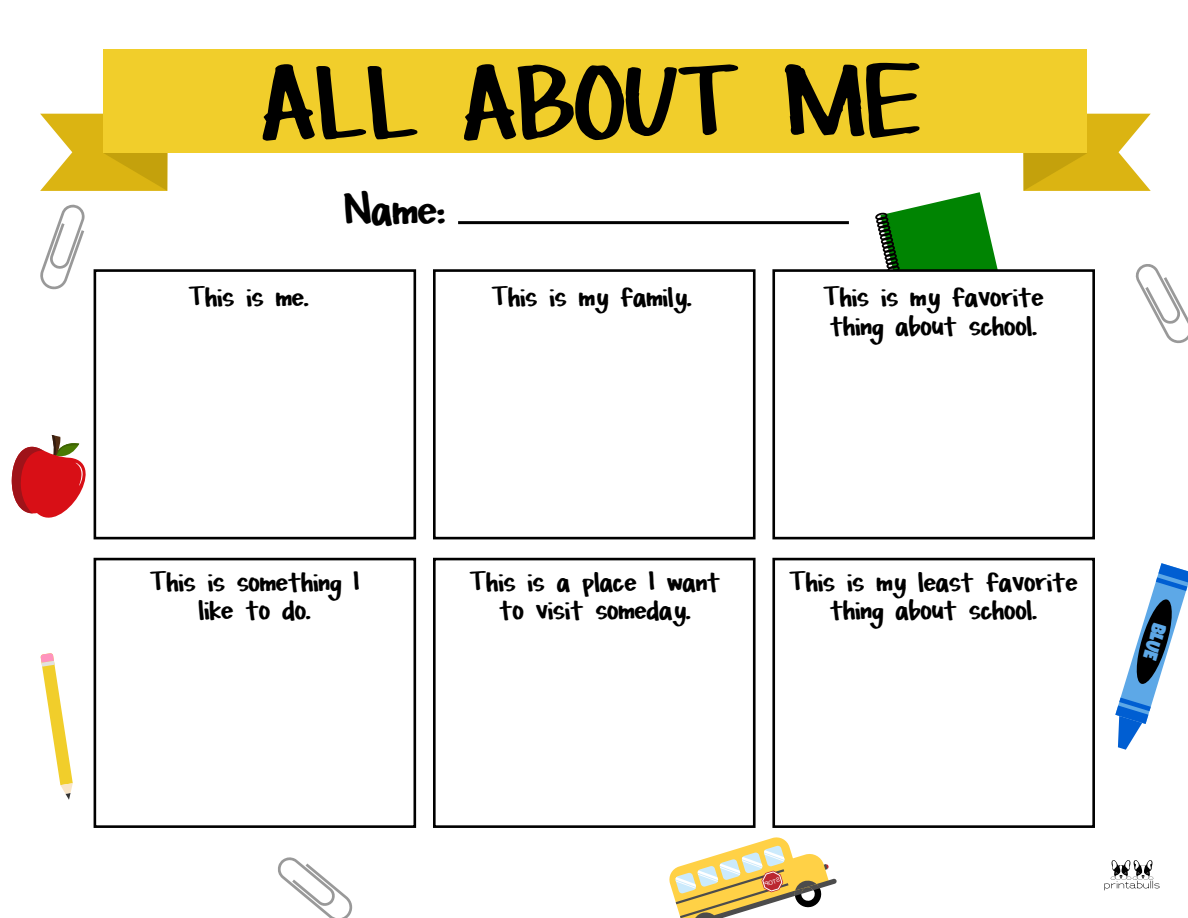
<style>
.page{position:relative;width:1188px;height:918px;background:#fff}
.page>*{position:absolute;margin:0;border:0;box-sizing:border-box;transform-origin:0 0}
.t1{font:77.25px "Pea Missywitha Marker";color:#000}
.t2{font:33.3px "Pea Missywitha Marker";color:#000}
.t3{font:21px/28.5px "Pea Missywitha Marker";color:#000;text-align:center}
.t4{font:19.95px "Luckiest Guy";color:#5da8e7;scale:.87 1}
</style>
<div class="page">
<svg style="left:875px;top:192px;width:123px;height:77px"></svg>
<svg style="left:41px;top:653px;width:32px;height:147px"></svg>
<svg style="left:1104px;top:860px;width:56px;height:30px"></svg>
<svg style="left:40px;top:114px;width:127px;height:77px"></svg>
<svg style="left:1023px;top:114px;width:128px;height:77px"></svg>
<div style="left:103px;top:49px;width:984px;height:104px;background:#f1ce2b"></div>
<hr style="left:458px;top:221px;width:391px;height:3px;background:#000">
<div style="left:94px;top:269px;width:322px;height:270px;background:#fff;border:3px solid #000"></div>
<div style="left:433px;top:269px;width:323px;height:270px;background:#fff;border:3px solid #000"></div>
<div style="left:772px;top:269px;width:323px;height:270px;background:#fff;border:3px solid #000"></div>
<div style="left:94px;top:558px;width:322px;height:270px;background:#fff;border:3px solid #000"></div>
<div style="left:433px;top:558px;width:323px;height:270px;background:#fff;border:3px solid #000"></div>
<div style="left:772px;top:558px;width:323px;height:270px;background:#fff;border:3px solid #000"></div>
<svg style="left:11px;top:433px;width:99px;height:103px"></svg>
<svg style="left:1115px;top:563px;width:73px;height:187px"></svg>
<svg style="left:40px;top:205px;width:45px;height:85px"></svg>
<svg style="left:278px;top:857px;width:75px;height:61px"></svg>
<svg style="left:1135px;top:264px;width:53px;height:80px"></svg>
<svg style="left:669px;top:837px;width:168px;height:81px"></svg>
<h1 class="t1" style="left:263px;top:61px;width:660px">ALL ABOUT ME</h1>
<h2 class="t2" style="left:344px;top:190px;width:103px">Name:</h2>
<p class="t3" style="left:189px;top:286px;width:122px">This is me.</p>
<p class="t3" style="left:492px;top:286px;width:202px">This is my family.</p>
<p class="t3" style="left:823px;top:286px;width:222px">This is my favorite thing about school.</p>
<p class="t3" style="left:150px;top:571px;width:211px">This is something I like to do.</p>
<p class="t3" style="left:470px;top:571px;width:252px">This is a place I want to visit someday.</p>
<p class="t3" style="left:789px;top:571px;width:290px">This is my least favorite thing about school.</p>
<p class="t4" style="left:1172px;top:627px;width:44px;rotate:107deg">BLUE</p>
</div>
